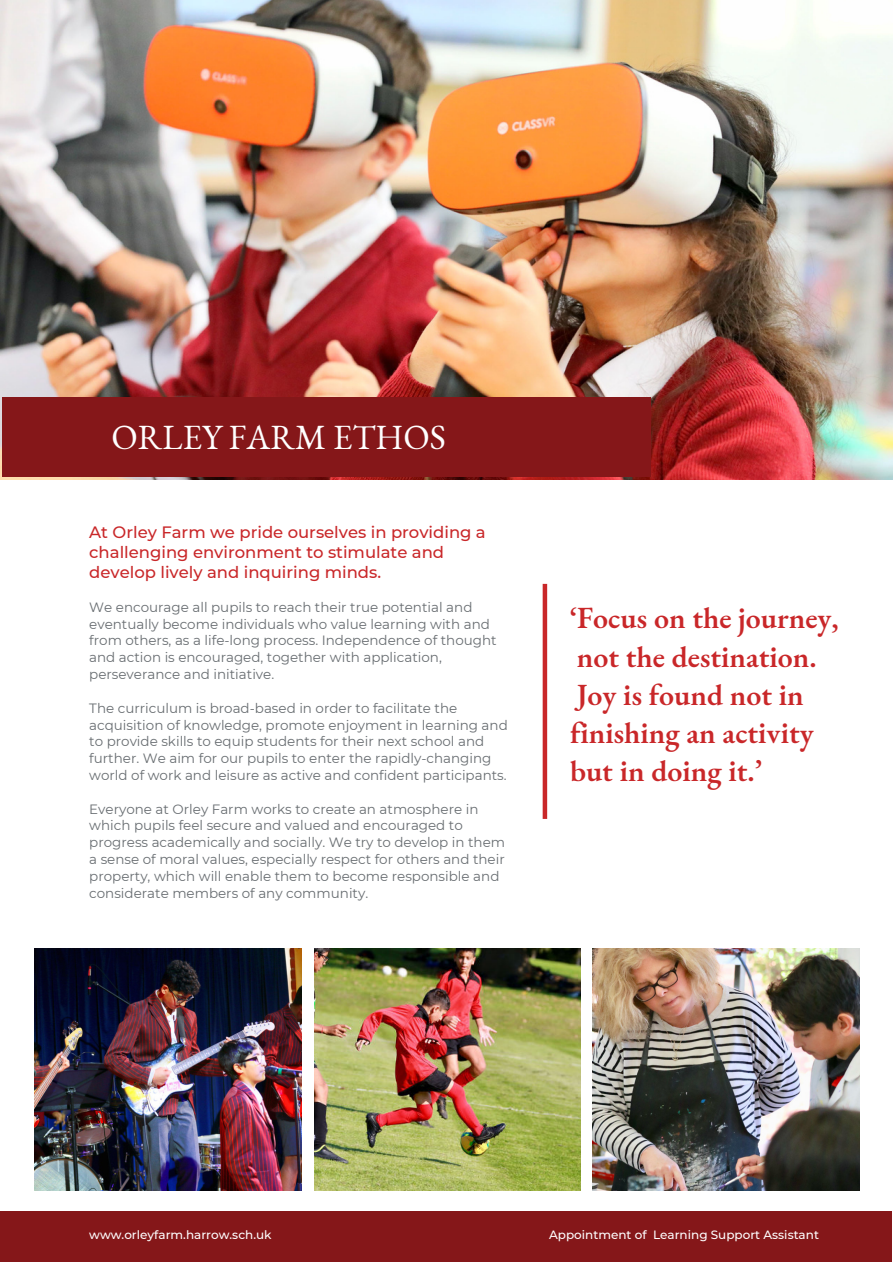
<style>
.page{position:relative;width:893px;height:1264px;background:#fff}
.page>*{position:absolute;margin:0;border:0;box-sizing:border-box;transform-origin:0 0}
.t1{font:34.5px "EB Garamond";color:#fff}
.t2{font:600 30px/38.2px "EB Garamond";color:#c92729}
.t3{font:500 16.5px/20.2px "Montserrat";color:#c92729}
.t4{font:13.5px/16.8px "Montserrat";color:#686d71}
.t5{font:500 12px "Montserrat";color:#fff}
</style>
<div class="page">
<div style="left:0;top:1211px;width:891px;height:50px;background:#851719"></div>
<div style="left:542px;top:584px;width:5px;height:235px;background:#c92729"></div>
<img style="left:0;top:0;width:892px;height:479px">
<img style="left:35px;top:948px;width:266px;height:242px">
<img style="left:314px;top:948px;width:267px;height:242px">
<img style="left:592px;top:948px;width:267px;height:242px">
<div style="left:2px;top:398px;width:648px;height:79px;background:#851719"></div>
<h1 class="t1" style="left:112px;top:415px;width:335px">ORLEY FARM ETHOS</h1>
<p class="t3" style="left:89px;top:521px;width:398px">At Orley Farm we pride ourselves in providing a challenging environment to stimulate and develop lively and inquiring minds.</p>
<p class="t4" style="left:89px;top:598px;width:409px">We encourage all pupils to reach their true potential and eventually become individuals who value learning with and from others, as a life-long process. Independence of thought and action is encouraged, together with application, perseverance and initiative.</p>
<p class="t4" style="left:89px;top:699px;width:420px">The curriculum is broad-based in order to facilitate the acquisition of knowledge, promote enjoyment in learning and to provide skills to equip students for their next school and further. We aim for our pupils to enter the rapidly-changing world of work and leisure as active and confident participants.</p>
<p class="t4" style="left:89px;top:800px;width:417px">Everyone at Orley Farm works to create an atmosphere in which pupils feel secure and valued and encouraged to progress academically and socially. We try to develop in them a sense of moral values, especially respect for others and their property, which will enable them to become responsible and considerate members of any community.</p>
<h2 class="t2" style="left:570px;top:599px;width:270px">‘Focus on the journey, not the destination.<br>Joy is found not in finishing an activity but in doing it.’</h2>
<p class="t5" style="left:89px;top:1226px;width:184px">www.orleyfarm.harrow.sch.uk</p>
<p class="t5" style="left:549px;top:1226px;width:271px">Appointment of Learning Support Assistant</p>
</div>
